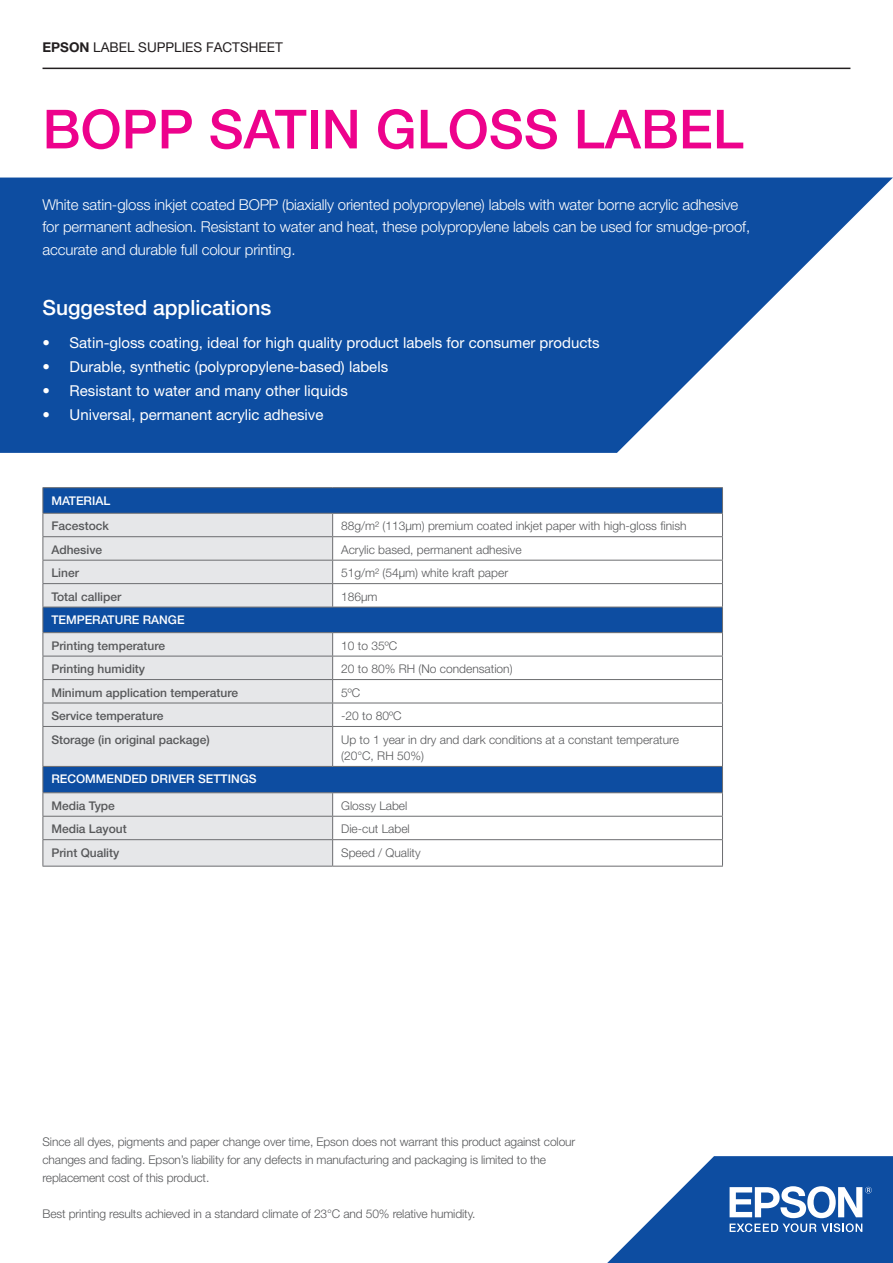
<style>
.page{position:relative;width:893px;height:1263px;background:#fff}
.page>*{position:absolute;margin:0;border:0;box-sizing:border-box;transform-origin:0 0}
.t1{font:500 54px "Helvetica Neue LT Pro";color:#ed028c}
.t2{font:500 21px "Helvetica Neue LT Pro";color:#fff}
.t3{font:300 15px/22.5px "Helvetica Neue LT Pro";letter-spacing:-.01em;color:#fff}
.t4{font:15px "Helvetica Neue LT Pro";color:#fff}
.t5{font:13.5px "Helvetica Neue LT Pro";color:#231f20}
.text_subhead{font:300 12px/18px "Helvetica Neue LT Pro";letter-spacing:-.01em;color:#57585a}
.text_subhead-2{font:500 12px "Helvetica Neue LT Pro";color:#57585a}
.text_subhead-3{font:500 12px "Helvetica Neue LT Pro";color:#fff}
.s1{font-weight:700}
</style>
<div class="page">
<svg style="left:607px;top:1156px;width:286px;height:107px"></svg>
<svg style="left:0;top:178px;width:893px;height:275px;fill:#0d4da1"></svg>
<hr style="left:43px;top:68px;width:807px;height:1px;background:#231f20">
<svg style="left:44px;top:488px;width:678px;height:304px"></svg>
<svg style="left:44px;top:514px;width:289px;height:352px;background:#c5cfdd"></svg>
<svg style="left:332px;top:514px;width:1px;height:93px"></svg>
<svg style="left:332px;top:633px;width:1px;height:93px"></svg>
<hr style="left:332px;top:727px;width:1px;height:39px;background:#6c6d70">
<hr style="left:43px;top:792px;width:290px;height:1px;background:#6c6d70">
<hr style="left:333px;top:792px;width:390px;height:1px;background:#6c6d70">
<svg style="left:332px;top:793px;width:1px;height:73px"></svg>
<hr style="left:333px;top:866px;width:390px;height:1px;background:#6c6d70">
<hr style="left:43px;top:487px;width:290px;height:1px;background:#6c6d70">
<hr style="left:333px;top:487px;width:390px;height:1px;background:#6c6d70">
<hr style="left:43px;top:513px;width:290px;height:1px;background:#6c6d70">
<hr style="left:333px;top:513px;width:390px;height:1px;background:#6c6d70">
<hr style="left:43px;top:536px;width:290px;height:1px;background:#6c6d70">
<hr style="left:333px;top:536px;width:390px;height:1px;background:#6c6d70">
<hr style="left:43px;top:560px;width:290px;height:1px;background:#6c6d70">
<hr style="left:333px;top:560px;width:390px;height:1px;background:#6c6d70">
<hr style="left:43px;top:583px;width:290px;height:1px;background:#6c6d70">
<hr style="left:333px;top:583px;width:390px;height:1px;background:#6c6d70">
<hr style="left:43px;top:607px;width:290px;height:1px;background:#6c6d70">
<hr style="left:333px;top:607px;width:390px;height:1px;background:#6c6d70">
<hr style="left:43px;top:632px;width:290px;height:1px;background:#6c6d70">
<hr style="left:333px;top:632px;width:390px;height:1px;background:#6c6d70">
<hr style="left:43px;top:656px;width:290px;height:1px;background:#6c6d70">
<hr style="left:333px;top:656px;width:390px;height:1px;background:#6c6d70">
<hr style="left:43px;top:679px;width:290px;height:1px;background:#6c6d70">
<hr style="left:333px;top:679px;width:390px;height:1px;background:#6c6d70">
<hr style="left:43px;top:703px;width:290px;height:1px;background:#6c6d70">
<svg style="left:43px;top:488px;width:1px;height:238px"></svg>
<hr style="left:333px;top:703px;width:390px;height:1px;background:#6c6d70">
<svg style="left:722px;top:488px;width:1px;height:238px"></svg>
<hr style="left:43px;top:726px;width:290px;height:1px;background:#6c6d70">
<hr style="left:43px;top:727px;width:1px;height:39px;background:#6c6d70">
<hr style="left:333px;top:726px;width:390px;height:1px;background:#6c6d70">
<hr style="left:722px;top:727px;width:1px;height:39px;background:#6c6d70">
<hr style="left:43px;top:766px;width:290px;height:1px;background:#6c6d70">
<hr style="left:333px;top:766px;width:390px;height:1px;background:#6c6d70">
<svg style="left:43px;top:767px;width:1px;height:99px"></svg>
<svg style="left:722px;top:767px;width:1px;height:99px"></svg>
<hr style="left:43px;top:816px;width:290px;height:1px;background:#6c6d70">
<hr style="left:333px;top:816px;width:390px;height:1px;background:#6c6d70">
<hr style="left:43px;top:839px;width:290px;height:1px;background:#6c6d70">
<hr style="left:333px;top:839px;width:390px;height:1px;background:#6c6d70">
<hr style="left:43px;top:866px;width:290px;height:1px;background:#6c6d70">
<p class="t5" style="left:43px;top:39px;width:242px"><span class="s1">EPSON</span> LABEL SUPPLIES FACTSHEET</p>
<p class="t1" style="left:43px;top:97px;width:703px">BOPP SATIN GLOSS LABEL</p>
<p class="t3" style="left:43px;top:193px;width:709px">White satin-gloss inkjet coated BOPP (biaxially oriented polypropylene) labels with water borne acrylic adhesive for permanent adhesion. Resistant to water and heat, these polypropylene labels can be used for smudge-proof, accurate and durable full colour printing.</p>
<p class="t2" style="left:43px;top:295px;width:230px">Suggested applications</p>
<p class="t4" style="left:43px;top:334px;width:559px">• Satin-gloss coating, ideal for high quality product labels for consumer products</p>
<p class="t4" style="left:43px;top:358px;width:347px">• Durable, synthetic (polypropylene-based) labels</p>
<p class="t4" style="left:43px;top:382px;width:307px">• Resistant to water and many other liquids</p>
<p class="t4" style="left:43px;top:406px;width:282px">• Universal, permanent acrylic adhesive</p>
<p class="text_subhead-3" style="left:51px;top:493px;width:60px">MATERIAL</p>
<p class="text_subhead-2" style="left:51px;top:519px;width:59px">Facestock</p>
<p class="text_subhead" style="left:341px;top:517px;width:347px">88g/m² (113µm) premium coated inkjet paper with high-gloss finish</p>
<p class="text_subhead-2" style="left:51px;top:542px;width:52px">Adhesive</p>
<p class="text_subhead" style="left:341px;top:540px;width:182px">Acrylic based, permanent adhesive</p>
<p class="text_subhead-2" style="left:51px;top:566px;width:29px">Liner</p>
<p class="text_subhead" style="left:341px;top:564px;width:168px">51g/m² (54µm) white kraft paper</p>
<p class="text_subhead-2" style="left:51px;top:589px;width:72px">Total calliper</p>
<p class="text_subhead" style="left:341px;top:587px;width:38px">186µm</p>
<p class="text_subhead-3" style="left:51px;top:613px;width:135px">TEMPERATURE RANGE</p>
<p class="text_subhead-2" style="left:51px;top:638px;width:115px">Printing temperature</p>
<p class="text_subhead" style="left:341px;top:636px;width:58px">10 to 35ºC</p>
<p class="text_subhead-2" style="left:51px;top:662px;width:95px">Printing humidity</p>
<p class="text_subhead" style="left:341px;top:660px;width:173px">20 to 80% RH (No condensation)</p>
<p class="text_subhead-2" style="left:51px;top:685px;width:188px">Minimum application temperature</p>
<p class="text_subhead" style="left:341px;top:683px;width:21px">5ºC</p>
<p class="text_subhead-2" style="left:51px;top:709px;width:114px">Service temperature</p>
<p class="text_subhead" style="left:341px;top:706px;width:62px">-20 to 80ºC</p>
<p class="text_subhead-2" style="left:51px;top:732px;width:160px">Storage (in original package)</p>
<p class="text_subhead" style="left:341px;top:731px;width:339px;line-height:16.5px">Up to 1 year in dry and dark conditions at a constant temperature (20°C, RH 50%)</p>
<p class="text_subhead-3" style="left:51px;top:772px;width:207px">RECOMMENDED DRIVER SETTINGS</p>
<p class="text_subhead-2" style="left:51px;top:798px;width:65px">Media Type</p>
<p class="text_subhead" style="left:341px;top:796px;width:68px">Glossy Label</p>
<p class="text_subhead-2" style="left:51px;top:822px;width:77px">Media Layout</p>
<p class="text_subhead" style="left:341px;top:820px;width:70px">Die-cut Label</p>
<p class="text_subhead-2" style="left:51px;top:845px;width:70px">Print Quality</p>
<p class="text_subhead" style="left:341px;top:843px;width:81px">Speed / Quality</p>
<p class="text_subhead" style="left:43px;top:1132px;width:534px">Since all dyes, pigments and paper change over time, Epson does not warrant this product against colour changes and fading. Epson’s liability for any defects in manufacturing and packaging is limited to the replacement cost of this product.</p>
<p class="text_subhead" style="left:43px;top:1204px;width:434px">Best printing results achieved in a standard climate of 23°C and 50% relative humidity.</p>
</div>
